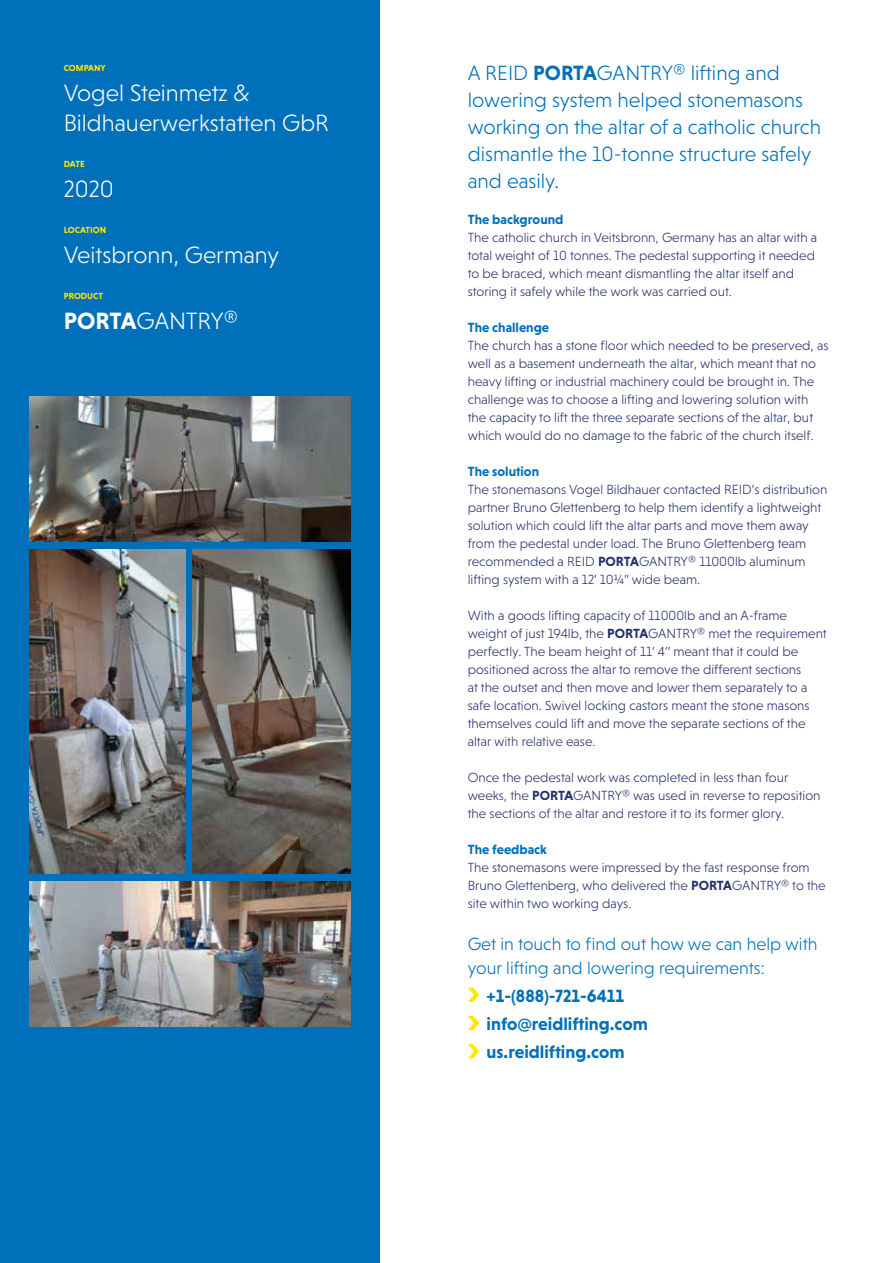
<style>
.page{position:relative;width:893px;height:1263px;background:#fff}
.page>*{position:absolute;margin:0;border:0;box-sizing:border-box;transform-origin:0 0}
.t1{font:300 24px/30px "Niveau Grotesk";color:#fff}
.t2{font:300 21px/27px "Niveau Grotesk";color:#0070ba}
.t3{font:300 18px/24px "Niveau Grotesk";color:#0070ba}
.t4{font:700 18px/28.2px "Niveau Grotesk";color:#0070ba}
.t5{font:300 13.5px/18px "Niveau Grotesk";color:#25316a}
.t6{font:700 13.5px "Niveau Grotesk";color:#0070ba}
.t7{font:700 9px "Niveau Grotesk";color:#ffe700}
.s1{font-weight:700}
</style>
<div class="page">
<div style="left:0;top:0;width:379px;height:1263px;background:#0070ba"></div>
<svg style="left:468px;top:988px;width:11px;height:14px"></svg>
<svg style="left:468px;top:1016px;width:11px;height:14px"></svg>
<svg style="left:468px;top:1044px;width:11px;height:14px"></svg>
<img style="left:30px;top:397px;width:321px;height:144px">
<img style="left:29px;top:549px;width:157px;height:324px">
<img style="left:193px;top:549px;width:158px;height:325px">
<img style="left:30px;top:882px;width:321px;height:144px">
<p class="t7" style="left:64px;top:62px;width:43px">COMPANY</p>
<h1 class="t1" style="left:64px;top:77px;width:266px">Vogel Steinmetz &amp;<br>Bildhauerwerkstatten GbR</h1>
<p class="t7" style="left:64px;top:158px;width:22px">DATE</p>
<h1 class="t1" style="left:64px;top:173px;width:51px">2020</h1>
<p class="t7" style="left:64px;top:224px;width:44px">LOCATION</p>
<h1 class="t1" style="left:64px;top:239px;width:217px">Veitsbronn, Germany</h1>
<p class="t7" style="left:64px;top:290px;width:41px">PRODUCT</p>
<h1 class="t1" style="left:64px;top:305px;width:176px"><span class="s1">PORTA</span>GANTRY®</h1>
<h2 class="t2" style="left:468px;top:59px;width:355px">A REID <span class="s1">PORTA</span>GANTRY® lifting and lowering system helped stonemasons working on the altar of a catholic church dismantle the 10-tonne structure safely and easily.</h2>
<p class="t6" style="left:468px;top:211px;width:97px">The background</p>
<p class="t5" style="left:468px;top:228px;width:351px">The catholic church in Veitsbronn, Germany has an altar with a total weight of 10 tonnes. The pedestal supporting it needed to be braced, which meant dismantling the altar itself and storing it safely while the work was carried out.</p>
<p class="t6" style="left:468px;top:319px;width:83px">The challenge</p>
<p class="t5" style="left:468px;top:336px;width:362px">The church has a stone floor which needed to be preserved, as well as a basement underneath the altar, which meant that no heavy lifting or industrial machinery could be brought in. The challenge was to choose a lifting and lowering solution with the capacity to lift the three separate sections of the altar, but which would do no damage to the fabric of the church itself.</p>
<p class="t6" style="left:468px;top:463px;width:73px">The solution</p>
<p class="t5" style="left:468px;top:480px;width:361px">The stonemasons Vogel Bildhauer contacted REID’s distribution partner Bruno Glettenberg to help them identify a lightweight solution which could lift the altar parts and move them away from the pedestal under load. The Bruno Glettenberg team recommended a REID <span class="s1">PORTA</span>GANTRY® 11000lb aluminum lifting system with a 12’ 10¼” wide beam.</p>
<p class="t5" style="left:468px;top:606px;width:360px">With a goods lifting capacity of 11000lb and an A-frame weight of just 194lb, the <span class="s1">PORTA</span>GANTRY® met the requirement perfectly. The beam height of 11’ 4’’ meant that it could be positioned across the altar to remove the different sections<br>at the outset and then move and lower them separately to a safe location. Swivel locking castors meant the stone masons themselves could lift and move the separate sections of the altar with relative ease.</p>
<p class="t5" style="left:468px;top:768px;width:354px">Once the pedestal work was completed in less than four weeks, the <span class="s1">PORTA</span>GANTRY® was used in reverse to reposition the sections of the altar and restore it to its former glory.</p>
<p class="t6" style="left:468px;top:841px;width:81px">The feedback</p>
<p class="t5" style="left:468px;top:858px;width:359px">The stonemasons were impressed by the fast response from<br>Bruno Glettenberg, who delivered the <span class="s1">PORTA</span>GANTRY® to the site within two working days.</p>
<h3 class="t3" style="left:468px;top:931px;width:351px">Get in touch to find out how we can help with your lifting and lowering requirements:</h3>
<h3 class="t4" style="left:487px;top:981px;width:163px">+1-(888)-721-6411 info@reidlifting.com us.reidlifting.com</h3>
</div>
